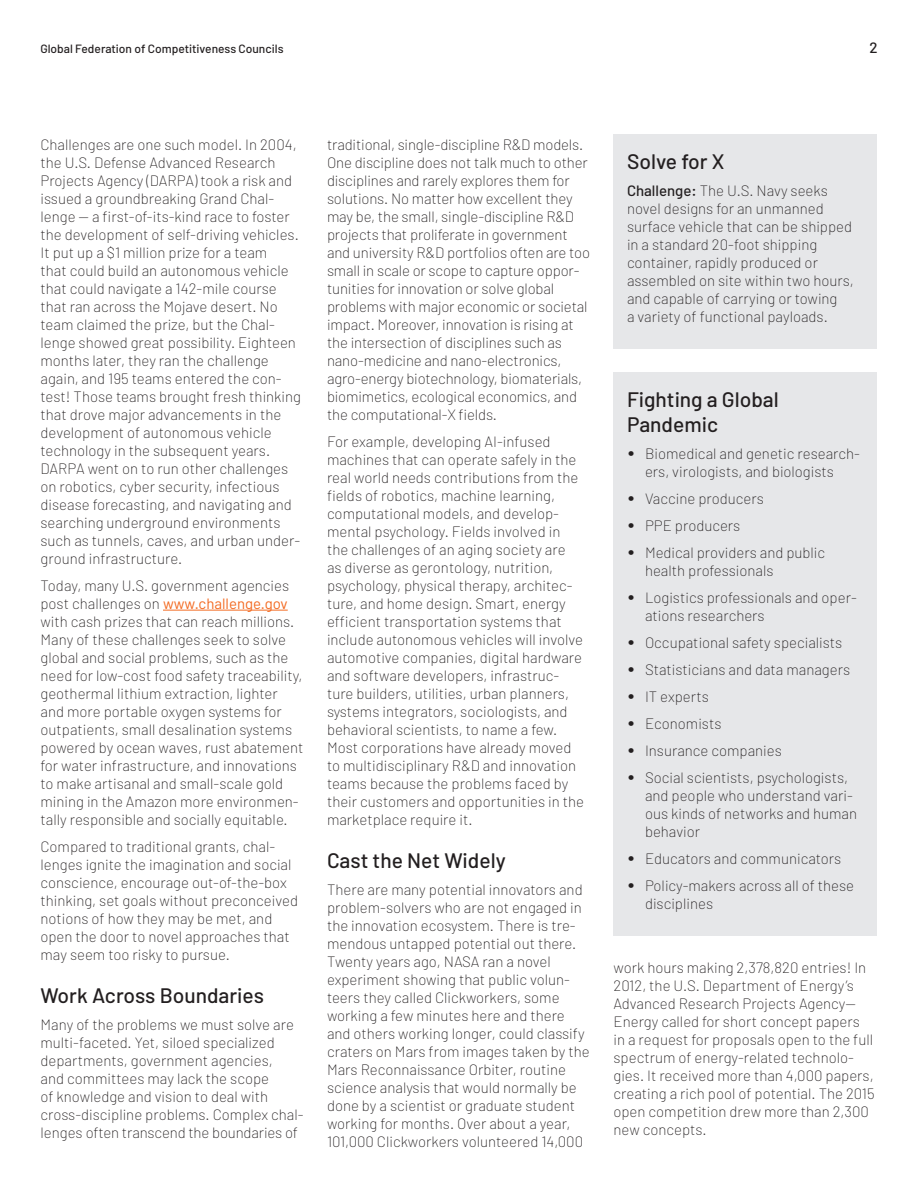
<style>
.page{position:relative;width:918px;height:1188px;background:#fff}
.page>*{position:absolute;margin:0;border:0;box-sizing:border-box;transform-origin:0 0}
.Subhead_primary{font:500 21px/25.2px "Barlow";color:#231f20}
.Body{font:200 15px/18px "Barlow";color:#231f20}
.t1{font:500 15px "Barlow";color:#231f20}
.t2{font:500 12px "Barlow";color:#231f20}
.s1{font-weight:400;color:#f36a21}
.s2{font-weight:500}
.s3{font-family:"URWDIN";font-weight:300}
</style>
<div class="page">
<hr style="left:163px;top:610px;width:125px;height:1px;background:#f36a21">
<div style="left:614px;top:372px;width:264px;height:564px;background:#e6e7e9"></div>
<div style="left:614px;top:135px;width:264px;height:214px;background:#e6e7e9"></div>
<p class="t2" style="left:41px;top:41px;width:245px">Global Federation of Competitiveness Councils</p>
<p class="t1" style="left:869px;top:38px;width:10px">2</p>
<p class="Body" style="left:40px;top:135px;width:262px">Challenges are one such model. In 2004, the U.S. Defense Advanced Research Projects Agency (DARPA) took a risk and issued a groundbreaking Grand Chal&shy;lenge — a first-of-its-kind race to foster the development of self-driving vehicles.<br>It put up a $1 million prize for a team<br>that could build an autonomous vehicle that could navigate a 142-mile course that ran across the Mojave desert. No team claimed the prize, but the Chal&shy;lenge showed great possibility. Eighteen months later, they ran the challenge again, and 195 teams entered the con&shy;test! Those teams brought fresh thinking that drove major advancements in the development of autonomous vehicle technology in the subsequent years.<br>DARPA went on to run other challenges on robotics, cyber security, infectious disease forecasting, and navigating and searching underground environments such as tunnels, caves, and urban under&shy;ground infrastructure.</p>
<p class="Body" style="left:40px;top:576px;width:265px">Today, many U.S. government agencies post challenges on <span class="s1">www.challenge.gov </span>with cash prizes that can reach millions.<br>Many of these challenges seek to solve global and social problems, such as the need for low-cost food safety traceability, geothermal lithium extraction, lighter and more portable oxygen systems for outpatients, small desalination systems powered by ocean waves, rust abatement for water infrastructure, and innovations to make artisanal and small-scale gold mining in the Amazon more environmen&shy;tally responsible and socially equitable.</p>
<p class="Body" style="left:40px;top:837px;width:259px">Compared to traditional grants, chal&shy;lenges ignite the imagination and social conscience, encourage out-of-the-box thinking, set goals without preconceived notions of how they may be met, and open the door to novel approaches that may seem too risky to pursue.</p>
<p class="Subhead_primary" style="left:40px;top:982px;width:225px">Work Across Boundaries</p>
<p class="Body" style="left:40px;top:1015px;width:265px">Many of the problems we must solve are multi-faceted. Yet, siloed specialized departments, government agencies,<br>and committees may lack the scope<br>of knowledge and vision to deal with cross-discipline problems. Complex chal&shy;lenges often transcend the boundaries of</p>
<p class="Body" style="left:327px;top:135px;width:265px">traditional, single-discipline R&amp;D models.<br>One discipline does not talk much to other disciplines and rarely explores them for solutions. No matter how excellent they may be, the small, single-discipline R&amp;D projects that proliferate in government and university R&amp;D portfolios often are too small in scale or scope to capture oppor&shy;tunities for innovation or solve global problems with major economic or societal impact. Moreover, innovation is rising at the intersection of disciplines such as nano-medicine and nano-electronics, agro-energy biotechnology, biomaterials, biomimetics, ecological economics, and the computational-X fields.</p>
<p class="Body" style="left:327px;top:432px;width:259px">For example, developing AI-infused machines that can operate safely in the real world needs contributions from the fields of robotics, machine learning, computational models, and develop&shy;mental psychology. Fields involved in the challenges of an aging society are<br>as diverse as gerontology, nutrition, psychology, physical therapy, architec&shy;ture, and home design. Smart, energy efficient transportation systems that include autonomous vehicles will involve automotive companies, digital hardware and software developers, infrastruc&shy;ture builders, utilities, urban planners, systems integrators, sociologists, and behavioral scientists, to name a few.<br>Most corporations have already moved to multidisciplinary R&amp;D and innovation teams because the problems faced by their customers and opportunities in the marketplace require it.</p>
<p class="Subhead_primary" style="left:327px;top:847px;width:180px">Cast the Net Widely</p>
<p class="Body" style="left:327px;top:880px;width:264px">There are many potential innovators and problem-solvers who are not engaged in the innovation ecosystem. There is tre&shy;mendous untapped potential out there.<br>Twenty years ago, NASA ran a novel experiment showing that public volun&shy;teers they called Clickworkers, some working a few minutes here and there and others working longer, could classify craters on Mars from images taken by the Mars Reconnaissance Orbiter, routine science analysis that would normally be done by a scientist or graduate student working for months. Over about a year, 101,000 Clickworkers volunteered 14,000</p>
<p class="Subhead_primary" style="left:627px;top:149px;width:99px">Solve for X</p>
<p class="Body" style="left:627px;top:181px;width:228px"><span class="s2">Challenge:</span> The U.S. Navy seeks novel designs for an unmanned surface vehicle that can be shipped in a standard 20-foot shipping container, rapidly produced or assembled on site within two hours, and capable of carrying or towing<br>a variety of functional payloads.</p>
<p class="Subhead_primary" style="left:627px;top:386px;width:153px">Fighting a Global<br>Pandemic</p>
<p class="Body" style="left:627px;top:444px;width:235px;text-align:center"><span class="s3">•</span> Biomedical and genetic research&shy;ers, virologists, and biologists</p>
<p class="Body" style="left:627px;top:489px;width:138px"><span class="s3">•</span> Vaccine producers</p>
<p class="Body" style="left:627px;top:516px;width:115px"><span class="s3">•</span> PPE producers</p>
<p class="Body" style="left:645px;top:543px;width:182px;text-indent:-18px"><span class="s3">•</span> Medical providers and public health professionals</p>
<p class="Body" style="left:645px;top:588px;width:213px;text-indent:-18px"><span class="s3">•</span> Logistics professionals and oper&shy;ations researchers</p>
<p class="Body" style="left:627px;top:633px;width:217px"><span class="s3">•</span> Occupational safety specialists</p>
<p class="Body" style="left:627px;top:660px;width:225px"><span class="s3">•</span> Statisticians and data managers</p>
<p class="Body" style="left:627px;top:687px;width:83px"><span class="s3">•</span> IT experts</p>
<p class="Body" style="left:627px;top:714px;width:96px"><span class="s3">•</span> Economists</p>
<p class="Body" style="left:627px;top:741px;width:156px"><span class="s3">•</span> Insurance companies</p>
<p class="Body" style="left:645px;top:768px;width:214px;text-indent:-18px"><span class="s3">•</span> Social scientists, psychologists, and people who understand vari&shy;ous kinds of networks and human behavior</p>
<p class="Body" style="left:627px;top:849px;width:216px"><span class="s3">•</span> Educators and communicators</p>
<p class="Body" style="left:645px;top:876px;width:211px;text-indent:-18px"><span class="s3">•</span> Policy-makers across all of these disciplines</p>
<p class="Body" style="left:614px;top:958px;width:263px">work hours making 2,378,820 entries! In 2012, the U.S. Department of Energy’s Advanced Research Projects Agency— Energy called for short concept papers in a request for proposals open to the full spectrum of energy-related technolo&shy;gies. It received more than 4,000 papers, creating a rich pool of potential. The 2015 open competition drew more than 2,300 new concepts.</p>
</div>
